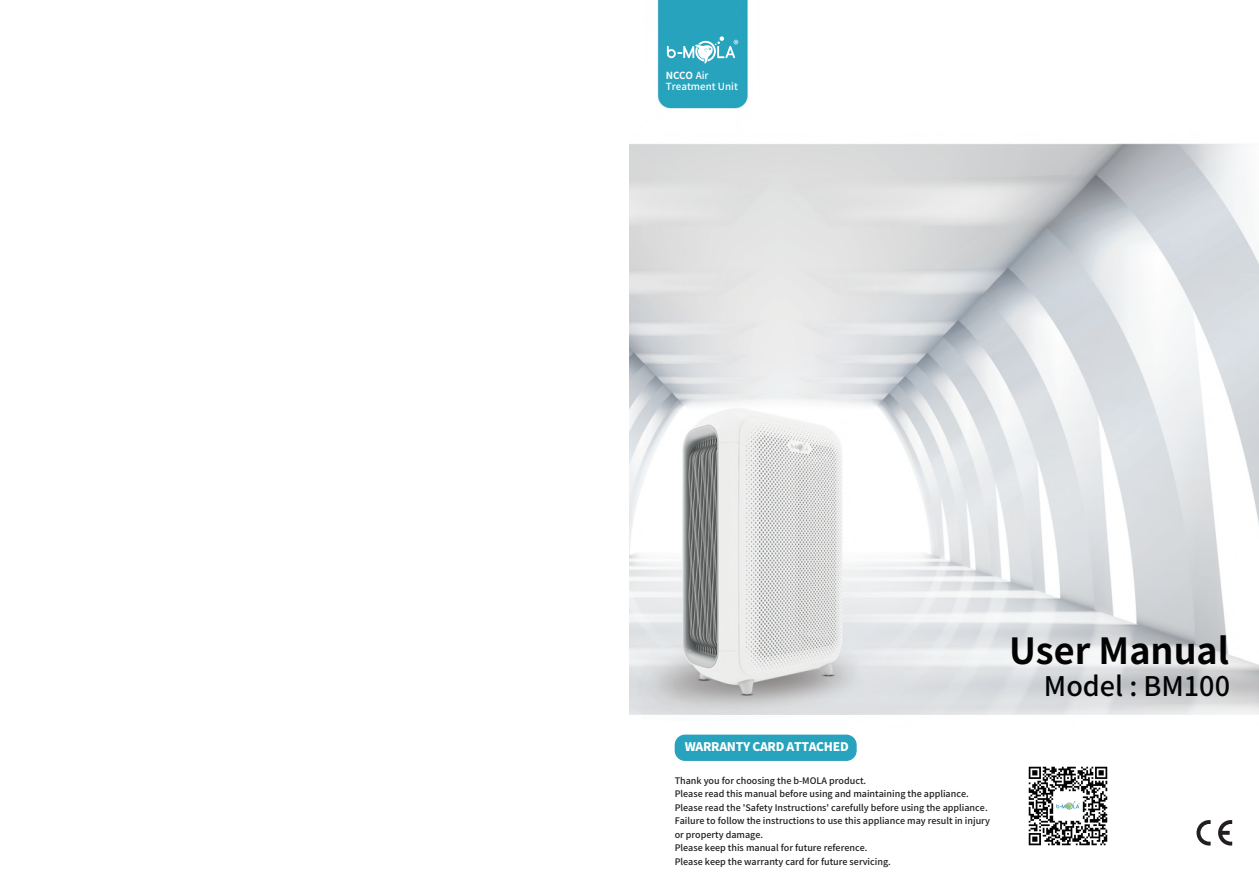
<style>
.page{position:relative;width:1259px;height:893px;background:#fff}
.page>*{position:absolute;margin:0;border:0;box-sizing:border-box;transform-origin:0 0}
.t1{font:700 36px "Source Han Sans CN";color:#030303}
.t2{font:500 27px "Source Han Sans CN";color:#030303}
.t3{font:800 11.85px "Source Han Sans CN";letter-spacing:-.025em;color:#fff}
.t4{font:500 9.75px/11.7px "Source Han Sans CN";color:#fff}
.t5{font:500 9px/13.5px "Source Han Sans CN";color:#1d1e1d}
.s1{font-weight:700}
</style>
<div class="page">
<img style="left:629px;top:0;width:630px;height:846px">
<svg style="left:1196px;top:820px;width:14px;height:26px"></svg>
<svg style="left:1218px;top:820px;width:14px;height:26px"></svg>
<svg style="left:667px;top:36px;width:71px;height:28px"></svg>
<div style="left:674px;top:735px;width:182px;height:26px;background:#27a3bd;border-radius:10px"></div>
<img style="left:1027px;top:765px;width:81px;height:81px">
<p class="t4" style="left:666px;top:70px;width:73px"><span class="s1">NCCO</span> Air<br>Treatment Unit</p>
<h3 class="t3" style="left:685px;top:740px;width:165px">WARRANTY CARD ATTACHED</h3>
<p class="t5" style="left:674px;top:774px;width:317px">Thank you for choosing the b-MOLA product.<br>Please read this manual before using and maintaining the appliance.<br>Please read the 'Safety Instructions' carefully before using the appliance.<br>Failure to follow the instructions to use this appliance may result in injury or property damage.<br>Please keep this manual for future reference.<br>Please keep the warranty card for future servicing.</p>
<h1 class="t1" style="left:1009px;top:630px;width:222px">User Manual</h1>
<h2 class="t2" style="left:1044px;top:671px;width:188px">Model : BM100</h2>
</div>
